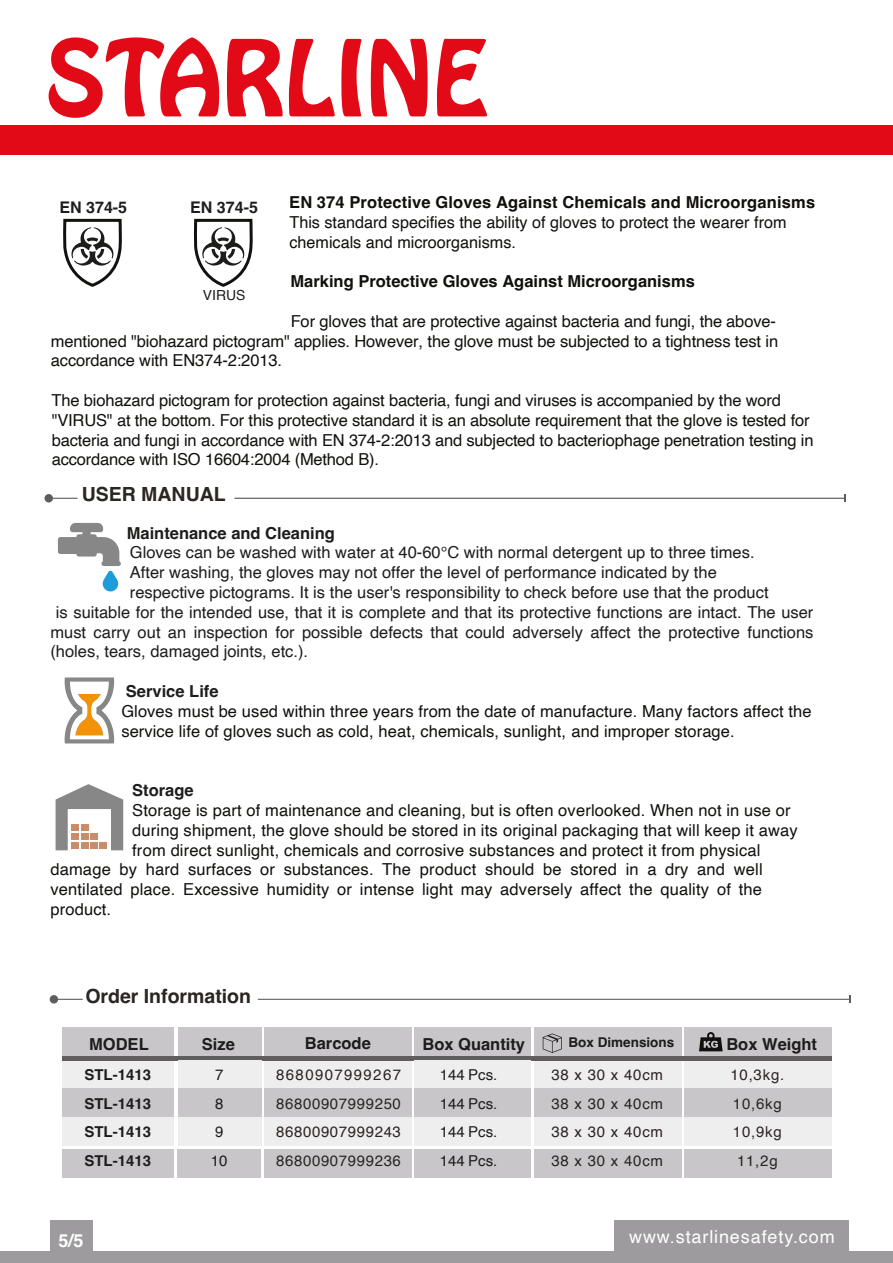
<style>
.page{position:relative;width:893px;height:1263px;background:#fff}
.page>*{position:absolute;margin:0;border:0;box-sizing:border-box;transform-origin:0 0}
.t1{font:700 19.5px "Helvetica";color:#2b2523}
.t2{font:18px "Helvetica";letter-spacing:.05em;color:#fff}
.t3{font:700 18px "Helvetica";color:#fff}
.t4{font:16.5px/19.8px "Helvetica";color:#11100d}
.t5{font:16.5px "Helvetica";color:#1d1d1c}
.t6{font:700 16.5px "Helvetica";color:#11100d}
.t7{font:700 16.5px "Helvetica";color:#1d1d1c}
.t8{font:700 16.05px "Helvetica";color:#1d1d1c}
.t9{font:15px/28.5px "Helvetica";letter-spacing:.04em;color:#2b2523;text-align:justify}
.t10{font:15px/28.5px "Helvetica";color:#1d1d1c}
.t11{font:700 15px/28.5px "Helvetica";color:#1d1d1c;text-align:justify}
.t12{font:13.8px "Helvetica";color:#1d1d1c}
.t13{font:700 13.5px "Helvetica";color:#1d1d1c}
</style>
<div class="page">
<div style="left:0;top:126px;width:893px;height:29px;background:#e30a18"></div>
<svg style="left:49px;top:37px;width:170px;height:81px"></svg>
<svg style="left:227px;top:38px;width:108px;height:79px"></svg>
<svg style="left:341px;top:38px;width:20px;height:79px"></svg>
<svg style="left:371px;top:38px;width:57px;height:79px"></svg>
<svg style="left:436px;top:39px;width:51px;height:78px"></svg>
<svg style="left:58px;top:999px;width:25px;height:1px"></svg>
<div style="left:50px;top:995px;width:8px;height:8px;background:#5f5d5e;border-radius:50%"></div>
<hr style="left:258px;top:999px;width:592px;height:1px;background:#5f5d5e">
<div style="left:62px;top:1027px;width:112px;height:29px;background:#c8c6c8"></div>
<div style="left:62px;top:1060px;width:112px;height:28px;background:#eeeeef"></div>
<div style="left:264px;top:1027px;width:147px;height:29px;background:#c8c6c8"></div>
<div style="left:264px;top:1060px;width:147px;height:28px;background:#eeeeef"></div>
<div style="left:534px;top:1027px;width:147px;height:29px;background:#c8c6c8"></div>
<div style="left:534px;top:1060px;width:147px;height:28px;background:#eeeeef"></div>
<div style="left:684px;top:1027px;width:147px;height:29px;background:#c8c6c8"></div>
<div style="left:684px;top:1060px;width:147px;height:28px;background:#eeeeef"></div>
<hr style="left:62px;top:1056px;width:769px;height:4px;background:#5f5d5e">
<div style="left:178px;top:1027px;width:83px;height:29px;background:#c8c6c8"></div>
<div style="left:415px;top:1027px;width:116px;height:29px;background:#c8c6c8"></div>
<div style="left:415px;top:1060px;width:116px;height:28px;background:#eeeeef"></div>
<div style="left:178px;top:1060px;width:83px;height:28px;background:#eeeeef"></div>
<div style="left:62px;top:1089px;width:112px;height:28px;background:#c8c6c8"></div>
<div style="left:264px;top:1089px;width:147px;height:28px;background:#c8c6c8"></div>
<div style="left:534px;top:1089px;width:147px;height:28px;background:#c8c6c8"></div>
<div style="left:684px;top:1089px;width:147px;height:28px;background:#c8c6c8"></div>
<div style="left:415px;top:1089px;width:116px;height:28px;background:#c8c6c8"></div>
<div style="left:415px;top:1149px;width:116px;height:28px;background:#c8c6c8"></div>
<div style="left:178px;top:1089px;width:83px;height:28px;background:#c8c6c8"></div>
<div style="left:62px;top:1149px;width:112px;height:28px;background:#c8c6c8"></div>
<div style="left:264px;top:1149px;width:147px;height:28px;background:#c8c6c8"></div>
<div style="left:534px;top:1149px;width:147px;height:28px;background:#c8c6c8"></div>
<div style="left:684px;top:1149px;width:147px;height:28px;background:#c8c6c8"></div>
<div style="left:178px;top:1149px;width:83px;height:28px;background:#c8c6c8"></div>
<div style="left:62px;top:1117px;width:112px;height:28px;background:#eeeeef"></div>
<div style="left:264px;top:1117px;width:147px;height:28px;background:#eeeeef"></div>
<div style="left:534px;top:1117px;width:147px;height:28px;background:#eeeeef"></div>
<div style="left:684px;top:1117px;width:147px;height:28px;background:#eeeeef"></div>
<div style="left:415px;top:1117px;width:116px;height:28px;background:#eeeeef"></div>
<div style="left:178px;top:1117px;width:83px;height:28px;background:#eeeeef"></div>
<svg style="left:543px;top:1033px;width:19px;height:20px"></svg>
<svg style="left:699px;top:1032px;width:24px;height:19px"></svg>
<div style="left:0;top:1251px;width:893px;height:12px;background:#9d9b9d"></div>
<div style="left:614px;top:1220px;width:234px;height:43px;background:#9d9b9d"></div>
<div style="left:50px;top:1220px;width:43px;height:43px;background:#9d9b9d"></div>
<svg style="left:58px;top:523px;width:63px;height:68px"></svg>
<svg style="left:65px;top:677px;width:49px;height:66px"></svg>
<svg style="left:56px;top:784px;width:67px;height:66px"></svg>
<div style="left:81px;top:842px;width:7px;height:7px;background:#c98c6a"></div>
<div style="left:90px;top:842px;width:8px;height:7px;background:#c98c6a"></div>
<div style="left:71px;top:842px;width:8px;height:7px;background:#c98c6a"></div>
<div style="left:81px;top:833px;width:7px;height:7px;background:#c98c6a"></div>
<div style="left:71px;top:833px;width:8px;height:7px;background:#c98c6a"></div>
<div style="left:90px;top:833px;width:8px;height:7px;background:#c98c6a"></div>
<div style="left:81px;top:824px;width:7px;height:7px;background:#c98c6a"></div>
<div style="left:71px;top:824px;width:8px;height:7px;background:#c98c6a"></div>
<div style="left:100px;top:842px;width:7px;height:7px;background:#c98c6a"></div>
<svg style="left:53px;top:498px;width:25px;height:1px"></svg>
<div style="left:45px;top:494px;width:8px;height:8px;background:#5f5d5e;border-radius:50%"></div>
<hr style="left:234px;top:498px;width:610px;height:1px;background:#5f5d5e">
<svg style="left:63px;top:218px;width:59px;height:69px"></svg>
<svg style="left:193px;top:218px;width:60px;height:69px"></svg>
<p class="t6" style="left:289px;top:192px;width:528px">EN 374 Protective Gloves Against Chemicals and Microorganisms</p>
<p class="t4" style="left:289px;top:213px;width:498px">This standard specifies the ability of gloves to protect the wearer from chemicals and microorganisms.</p>
<p class="t6" style="left:290px;top:271px;width:406px">Marking Protective Gloves Against Microorganisms</p>
<p class="t4" style="left:51px;top:312px;width:729px;text-indent:240px">For gloves that are protective against bacteria and fungi, the above&shy;mentioned "biohazard pictogram" applies. However, the glove must be subjected to a tightness test in accordance with EN374-2:2013.</p>
<p class="t4" style="left:52px;top:391px;width:763px">The biohazard pictogram for protection against bacteria, fungi and viruses is accompanied by the word "VIRUS" at the bottom. For this protective standard it is an absolute requirement that the glove is tested for bacteria and fungi in accordance with EN 374-2:2013 and subjected to bacteriophage penetration testing in accordance with ISO 16604:2004 (Method B).</p>
<p class="t8" style="left:59px;top:197px;width:69px">EN 374-5</p>
<p class="t8" style="left:190px;top:197px;width:69px">EN 374-5</p>
<p class="t12" style="left:203px;top:284px;width:44px">VIRUS</p>
<p class="t1" style="left:82px;top:483px;width:146px">USER MANUAL</p>
<p class="t7" style="left:127px;top:523px;width:210px">Maintenance and Cleaning</p>
<p class="t5" style="left:130px;top:540px;width:626px">Gloves can be washed with water at 40-60°C with normal detergent up to three times.</p>
<p class="t5" style="left:130px;top:560px;width:588px">After washing, the gloves may not offer the level of performance indicated by the</p>
<p class="t5" style="left:130px;top:579px;width:640px">respective pictograms. It is the user's responsibility to check before use that the product</p>
<p class="t5" style="left:56px;top:599px;width:759px">is suitable for the intended use, that it is complete and that its protective functions are intact. The user</p>
<p class="t5" style="left:50px;top:619px;width:764px">must carry out an inspection for possible defects that could adversely affect the protective functions</p>
<p class="t5" style="left:50px;top:639px;width:259px">(holes, tears, damaged joints, etc.).</p>
<p class="t7" style="left:126px;top:681px;width:94px">Service Life</p>
<p class="t4" style="left:121px;top:702px;width:692px">Gloves must be used within three years from the date of manufacture. Many factors affect the service life of gloves such as cold, heat, chemicals, sunlight, and improper storage.</p>
<p class="t7" style="left:132px;top:780px;width:63px">Storage</p>
<p class="t4" style="left:132px;top:801px;width:660px">Storage is part of maintenance and cleaning, but is often overlooked. When not in use or</p>
<p class="t4" style="left:132px;top:820px;width:667px">during shipment, the glove should be stored in its original packaging that will keep it away</p>
<p class="t4" style="left:132px;top:840px;width:630px">from direct sunlight, chemicals and corrosive substances and protect it from physical</p>
<p class="t4" style="left:50px;top:860px;width:714px">damage by hard surfaces or substances. The product should be stored in a dry and well</p>
<p class="t4" style="left:50px;top:880px;width:713px">ventilated place. Excessive humidity or intense light may adversely affect the quality of the</p>
<p class="t4" style="left:50px;top:900px;width:62px">product.</p>
<p class="t1" style="left:85px;top:984px;width:167px">Order Information</p>
<p class="t7" style="left:89px;top:1034px;width:61px">MODEL</p>
<p class="t7" style="left:202px;top:1034px;width:35px">Size</p>
<p class="t7" style="left:305px;top:1033px;width:68px">Barcode</p>
<p class="t7" style="left:422px;top:1034px;width:104px">Box Quantity</p>
<p class="t13" style="left:568px;top:1034px;width:107px">Box Dimensions</p>
<p class="t7" style="left:726px;top:1034px;width:92px">Box Weight</p>
<p class="t10" style="left:211px;top:1061px;width:18px">7<br>8<br>9<br>10</p>
<p class="t9" style="left:276px;top:1061px;width:126px">8680907999267<br>86800907999250<br>86800907999243<br>86800907999236</p>
<p class="t10" style="left:440px;top:1061px;width:59px;text-align:justify">144 Pcs.<br>144 Pcs.<br>144 Pcs.<br>144 Pcs.</p>
<p class="t11" style="left:84px;top:1062px;width:68px">STL-1413<br>STL-1413<br>STL-1413<br>STL-1413</p>
<p class="t9" style="left:551px;top:1061px;width:113px">38 x 30 x 40cm 38 x 30 x 40cm 38 x 30 x 40cm 38 x 30 x 40cm</p>
<p class="t9" style="left:730px;top:1061px;width:55px;text-align:left">10,3kg.<br>10,6kg<br>10,9kg<br>11,2g</p>
<p class="t3" style="left:59px;top:1230px;width:27px">5/5</p>
<p class="t2" style="left:629px;top:1223px;width:207px">www.starlinesafety.com</p>
</div>
